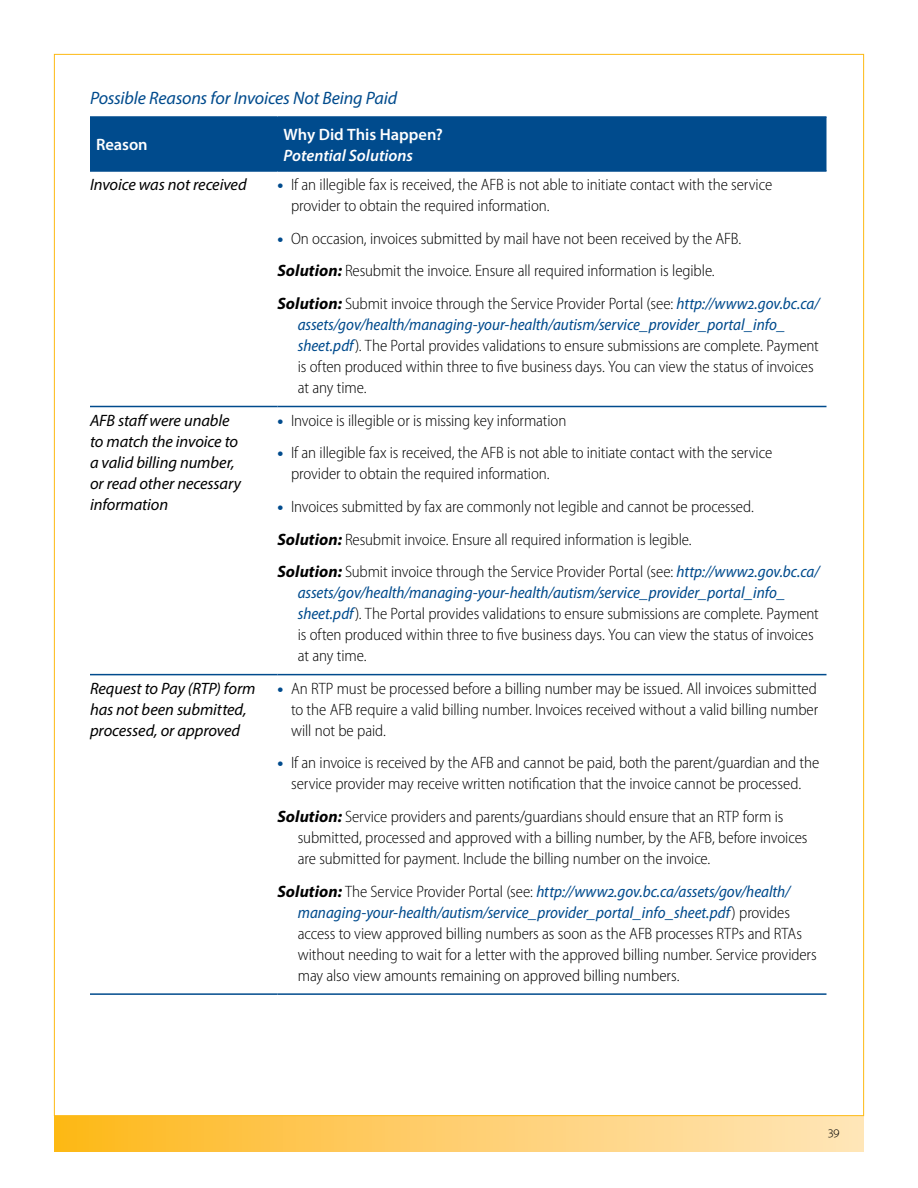
<style>
.page{position:relative;width:918px;height:1188px;background:#fff}
.page>*{position:absolute;margin:0;border:0;box-sizing:border-box;transform-origin:0 0}
.C-heads{font:italic 18px "Myriad Pro";letter-spacing:-.01em;color:#004b8d}
.Body_-_Numbered{font:300 semi-condensed 16.5px/21px "Myriad Pro";letter-spacing:-.01em;color:#000}
.Body{font:italic 16.5px/21px "Myriad Pro";letter-spacing:-.005em;color:#000}
.Body-2{font:italic 600 16.5px/21px "Myriad Pro";letter-spacing:-.005em;color:#fff}
.Body-3{font:600 16.5px "Myriad Pro";color:#fff}
.t1{font:300 13.5px "Myriad Pro";color:#000}
.s1{font-style:normal}
.s2{font-weight:700;font-stretch:semi-expanded;color:#004b8d}
.s3{font-weight:700;font-style:italic;font-stretch:normal}
.s4{font-weight:400;font-style:italic;color:#004b8d}
</style>
<div class="page">
<div style="left:54px;top:1116px;width:810px;height:36px;background:linear-gradient(to right,#feb81d,#ffe5bc)"></div>
<div style="left:90px;top:118px;width:736px;height:52px;background:#004b8d"></div>
<hr style="left:90px;top:116px;width:188px;height:2px;background:#004b8d">
<hr style="left:278px;top:116px;width:548px;height:2px;background:#004b8d">
<hr style="left:90px;top:170px;width:188px;height:2px;background:#004b8d">
<hr style="left:278px;top:170px;width:548px;height:2px;background:#004b8d">
<hr style="left:90px;top:406px;width:188px;height:1px;background:#004b8d">
<hr style="left:278px;top:406px;width:548px;height:1px;background:#004b8d">
<hr style="left:90px;top:674px;width:188px;height:1px;background:#004b8d">
<hr style="left:278px;top:674px;width:548px;height:1px;background:#004b8d">
<hr style="left:90px;top:993px;width:188px;height:2px;background:#004b8d">
<hr style="left:278px;top:993px;width:548px;height:2px;background:#004b8d">
<p class="C-heads" style="left:90px;top:86px;width:309px">Possible Reasons for Invoices Not Being Paid</p>
<p class="Body-3" style="left:96px;top:134px;width:53px">Reason</p>
<p class="Body-2" style="left:284px;top:123px;width:161px"><span class="s1">Why Did This Happen?<br></span>Potential Solutions</p>
<p class="Body" style="left:90px;top:174px;width:158px">Invoice was not received</p>
<p class="Body_-_Numbered" style="left:291px;top:174px;width:483px;text-indent:-14px"><span class="s2">•</span> If an illegible fax is received, the AFB is not able to initiate contact with the service provider to obtain the required information.</p>
<p class="Body_-_Numbered" style="left:278px;top:228px;width:465px"><span class="s2">•</span> On occasion, invoices submitted by mail have not been received by the AFB.</p>
<p class="Body_-_Numbered" style="left:278px;top:261px;width:439px"><span class="s3">Solution:</span> Resubmit the invoice. Ensure all required information is legible.</p>
<p class="Body_-_Numbered" style="left:298px;top:293px;width:523px;text-indent:-20px"><span class="s3">Solution:</span> Submit invoice through the Service Provider Portal (see: <span class="s4">http://www2.gov.bc.ca/ assets/gov/health/managing-your-health/autism/service_provider_portal_info_ sheet.pdf</span>). The Portal provides validations to ensure submissions are complete. Payment is often produced within three to five business days. You can view the status of invoices at any time.</p>
<p class="Body" style="left:90px;top:409px;width:153px">AFB staff were unable to match the invoice to a valid billing number, or read other necessary information</p>
<p class="Body_-_Numbered" style="left:278px;top:410px;width:290px"><span class="s2">•</span> Invoice is illegible or is missing key information</p>
<p class="Body_-_Numbered" style="left:291px;top:443px;width:483px;text-indent:-14px"><span class="s2">•</span> If an illegible fax is received, the AFB is not able to initiate contact with the service provider to obtain the required information.</p>
<p class="Body_-_Numbered" style="left:278px;top:496px;width:478px"><span class="s2">•</span> Invoices submitted by fax are commonly not legible and cannot be processed.</p>
<p class="Body_-_Numbered" style="left:278px;top:529px;width:416px"><span class="s3">Solution:</span> Resubmit invoice. Ensure all required information is legible.</p>
<p class="Body_-_Numbered" style="left:298px;top:561px;width:523px;text-indent:-20px"><span class="s3">Solution:</span> Submit invoice through the Service Provider Portal (see: <span class="s4">http://www2.gov.bc.ca/ assets/gov/health/managing-your-health/autism/service_provider_portal_info_ sheet.pdf</span>). The Portal provides validations to ensure submissions are complete. Payment is often produced within three to five business days. You can view the status of invoices at any time.</p>
<p class="Body" style="left:90px;top:677px;width:167px">Request to Pay (RTP) form has not been submitted, processed, or approved</p>
<p class="Body_-_Numbered" style="left:291px;top:678px;width:529px;text-align:justify;text-indent:-14px"><span class="s2">•</span> An RTP must be processed before a billing number may be issued. All invoices submitted to the AFB require a valid billing number. Invoices received without a valid billing number will not be paid.</p>
<p class="Body_-_Numbered" style="left:278px;top:753px;width:543px;text-align:center"><span class="s2">•</span> If an invoice is received by the AFB and cannot be paid, both the parent/guardian and the service provider may receive written notification that the invoice cannot be processed.</p>
<p class="Body_-_Numbered" style="left:298px;top:806px;width:511px;text-indent:-20px"><span class="s3">Solution:</span> Service providers and parents/guardians should ensure that an RTP form is submitted, processed and approved with a billing number, by the AFB, before invoices are submitted for payment. Include the billing number on the invoice.</p>
<p class="Body_-_Numbered" style="left:298px;top:881px;width:520px;text-indent:-20px"><span class="s3">Solution:</span> The Service Provider Portal (see: <span class="s4">http://www2.gov.bc.ca/assets/gov/health/ managing-your-health/autism/service_provider_portal_info_sheet.pdf</span>) provides access to view approved billing numbers as soon as the AFB processes RTPs and RTAs without needing to wait for a letter with the approved billing number. Service providers may also view amounts remaining on approved billing numbers.</p>
<p class="t1" style="left:828px;top:1124px;width:14px">39</p>
</div>
